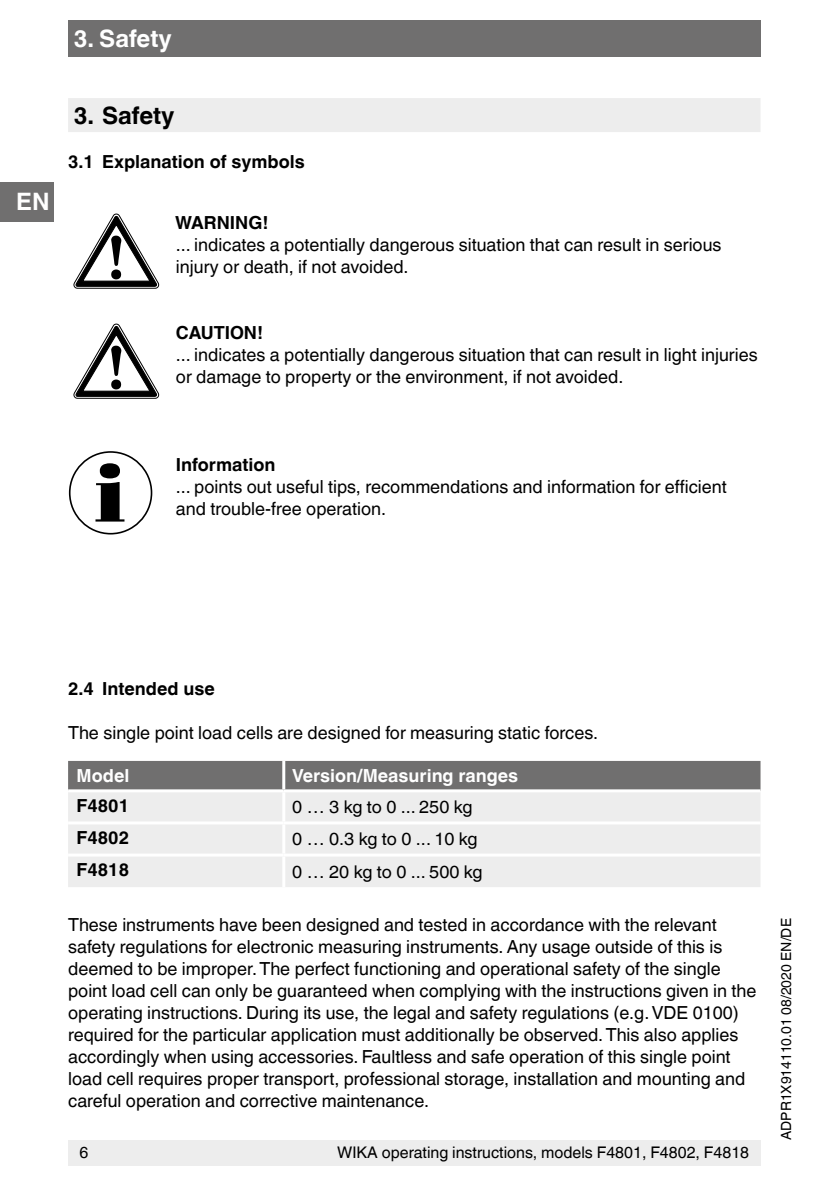
<style>
.page{position:relative;width:840px;height:1191px;background:#fff}
.page>*{position:absolute;margin:0;border:0;box-sizing:border-box;transform-origin:0 0}
.OI-Kopf{font:700 24px "Helvetica World";color:#fff}
.t1{font:700 24px "Helvetica World";color:#000}
.Running_text{font:18px/22px "Helvetica World";color:#000}
.Subheadline2{font:18px/22px "Helvetica World";color:#000}
.Subheadline2-2{font:700 18px "Helvetica World";color:#000}
.Tables_-_Headline{font:700 18px "Helvetica World";color:#fff}
.Running_text-2{font:700 18px "Helvetica World";color:#000}
.Running_text-3{font:17.6px "Helvetica World";color:#000}
.t2{font:16px "Helvetica World";color:#000}
.t3{font:14px "Helvetica World";color:#000}
</style>
<div class="page">
<div style="left:68px;top:1140px;width:692px;height:25px;background:#ededed"></div>
<div style="left:68px;top:20px;width:692px;height:37px;background:#706f6f"></div>
<div style="left:0;top:182px;width:54px;height:39px;background:#706f6f"></div>
<div style="left:68px;top:761px;width:692px;height:28px;background:#706f6f"></div>
<div style="left:68px;top:792px;width:692px;height:95px;background:#ededed"></div>
<hr style="left:282px;top:761px;width:3px;height:28px;background:#fff">
<hr style="left:282px;top:792px;width:3px;height:29px;background:#fff">
<hr style="left:68px;top:821px;width:215px;height:3px;background:#fff">
<hr style="left:283px;top:821px;width:477px;height:3px;background:#fff">
<hr style="left:282px;top:824px;width:3px;height:29px;background:#fff">
<hr style="left:68px;top:853px;width:215px;height:3px;background:#fff">
<hr style="left:283px;top:853px;width:477px;height:3px;background:#fff">
<hr style="left:282px;top:856px;width:3px;height:31px;background:#fff">
<div style="left:68px;top:98px;width:692px;height:34px;background:#ededed"></div>
<svg style="left:74px;top:214px;width:85px;height:74px"></svg>
<svg style="left:74px;top:324px;width:85px;height:74px"></svg>
<svg style="left:95px;top:463px;width:29px;height:58px"></svg>
<div style="left:69px;top:451px;width:83px;height:83px;border:2px solid #000;border-radius:50%"></div>
<p class="OI-Kopf" style="left:74px;top:25px;width:99px">3. Safety</p>
<h1 class="OI-Kopf" style="left:16px;top:188px;width:35px">EN</h1>
<p class="t1" style="left:74px;top:101px;width:102px">3. Safety</p>
<p class="Subheadline2-2" style="left:68px;top:151px;width:238px">3.1 Explanation of symbols</p>
<p class="Subheadline2-2" style="left:175px;top:212px;width:95px">WARNING!</p>
<p class="Subheadline2" style="left:176px;top:234px;width:547px">... indicates a potentially dangerous situation that can result in serious injury or death, if not avoided.</p>
<p class="Subheadline2-2" style="left:176px;top:322px;width:89px">CAUTION!</p>
<p class="Running_text" style="left:176px;top:344px;width:583px">... indicates a potentially dangerous situation that can result in light injuries or damage to property or the environment, if not avoided.</p>
<p class="Subheadline2-2" style="left:176px;top:454px;width:101px">Information</p>
<p class="Subheadline2" style="left:176px;top:476px;width:552px">... points out useful tips, recommendations and information for efficient and trouble-free operation.</p>
<p class="Subheadline2-2" style="left:68px;top:678px;width:148px">2.4 Intended use</p>
<p class="Running_text" style="left:68px;top:721px;width:531px">The single point load cells are designed for measuring static forces.</p>
<p class="Tables_-_Headline" style="left:77px;top:765px;width:54px">Model</p>
<p class="Tables_-_Headline" style="left:292px;top:765px;width:227px">Version/Measuring ranges</p>
<p class="Running_text-2" style="left:77px;top:795px;width:54px">F4801</p>
<p class="Running_text-3" style="left:292px;top:797px;width:182px">0 … 3 kg to 0 ... 250 kg</p>
<p class="Running_text-2" style="left:77px;top:827px;width:54px">F4802</p>
<p class="Running_text-3" style="left:292px;top:829px;width:187px">0 … 0.3 kg to 0 ... 10 kg</p>
<p class="Running_text-2" style="left:77px;top:859px;width:54px">F4818</p>
<p class="Running_text-3" style="left:292px;top:861px;width:192px">0 … 20 kg to 0 ... 500 kg</p>
<p class="Running_text" style="left:68px;top:914px;width:689px">These instruments have been designed and tested in accordance with the relevant safety regulations for electronic measuring instruments. Any usage outside of this is deemed to be improper. The perfect functioning and operational safety of the single point load cell can only be guaranteed when complying with the instructions given in the operating instructions. During its use, the legal and safety regulations (e.g. VDE 0100) required for the particular application must additionally be observed. This also applies accordingly when using accessories. Faultless and safe operation of this single point load cell requires proper transport, professional storage, installation and mounting and careful operation and corrective maintenance.</p>
<p class="t2" style="left:79px;top:1143px;width:10px">6</p>
<p class="t2" style="left:337px;top:1143px;width:413px">WIKA operating instructions, models F4801, F4802, F4818</p>
<p class="t3" style="left:777px;top:1140px;width:223px;rotate:-90deg">ADPR1X914110.01 08/2020 EN/DE</p>
</div>
